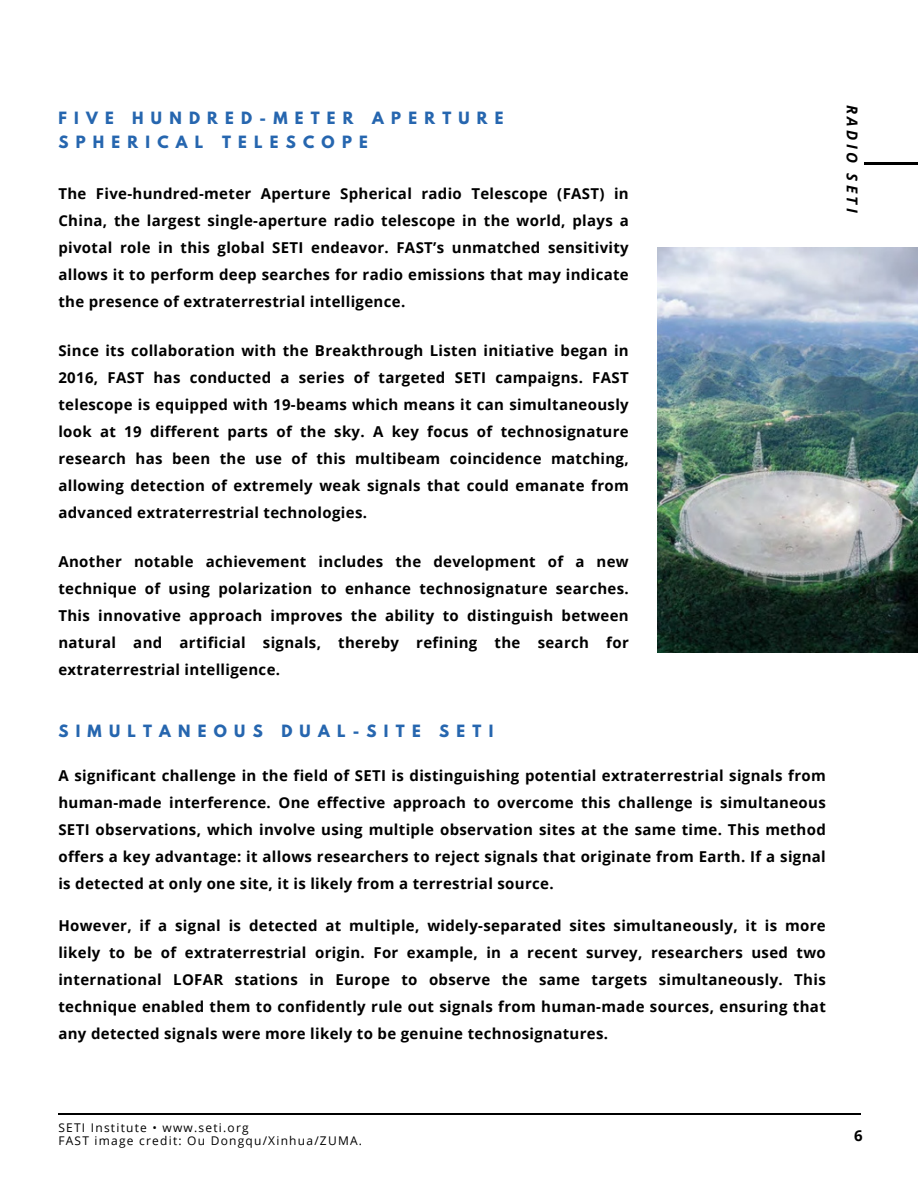
<style>
.page{position:relative;width:918px;height:1188px;background:#fff}
.page>*{position:absolute;margin:0;border:0;box-sizing:border-box;transform-origin:0 0}
.t1{font:700 15px/27px "Open Sans";letter-spacing:.02em;color:#000;text-align:justify}
.t2{font:700 15px/23.7px "League Spartan";letter-spacing:.485em;color:#2666af}
.t3{font:italic 700 15px "Open Sans";color:#000}
.t4{font:12px/13.5px "Open Sans";letter-spacing:.1em;color:#000}
</style>
<div class="page">
<img style="left:658px;top:248px;width:260px;height:405px">
<hr style="left:58px;top:1113px;width:803px;height:2px;background:#000">
<hr style="left:864px;top:162px;width:54px;height:2px;background:#000">
<p class="t2" style="left:58px;top:108px;width:447px">FIVE HUNDRED-METER APERTURE<br>SPHERICAL TELESCOPE</p>
<p class="t1" style="left:58px;top:179px;width:572px">The Five-hundred-meter Aperture Spherical radio Telescope (FAST) in China, the largest single-aperture radio telescope in the world, plays a pivotal role in this global SETI endeavor. FAST’s unmatched sensitivity allows it to perform deep searches for radio emissions that may indicate the presence of extraterrestrial intelligence.</p>
<p class="t1" style="left:58px;top:337px;width:572px">Since its collaboration with the Breakthrough Listen initiative began in 2016, FAST has conducted a series of targeted SETI campaigns. FAST telescope is equipped with 19-beams which means it can simultaneously look at 19 different parts of the sky. A key focus of technosignature research has been the use of this multibeam coincidence matching, allowing detection of extremely weak signals that could emanate from advanced extraterrestrial technologies.</p>
<p class="t1" style="left:58px;top:548px;width:572px">Another notable achievement includes the development of a new technique of using polarization to enhance technosignature searches.<br>This innovative approach improves the ability to distinguish between natural and artificial signals, thereby refining the search for extraterrestrial intelligence.</p>
<p class="t2" style="left:58px;top:721px;width:436px">SIMULTANEOUS DUAL-SITE SETI</p>
<p class="t1" style="left:58px;top:761px;width:769px">A significant challenge in the field of SETI is distinguishing potential extraterrestrial signals from human-made interference. One effective approach to overcome this challenge is simultaneous SETI observations, which involve using multiple observation sites at the same time. This method offers a key advantage: it allows researchers to reject signals that originate from Earth. If a signal is detected at only one site, it is likely from a terrestrial source.</p>
<p class="t1" style="left:58px;top:911px;width:769px">However, if a signal is detected at multiple, widely-separated sites simultaneously, it is more likely to be of extraterrestrial origin. For example, in a recent survey, researchers used two international LOFAR stations in Europe to observe the same targets simultaneously. This technique enabled them to confidently rule out signals from human-made sources, ensuring that any detected signals were more likely to be genuine technosignatures.</p>
<p class="t3" style="left:863px;top:105px;width:109px;rotate:90deg">RADIO SETI</p>
<p class="t4" style="left:58px;top:1120px;width:305px">SETI Institute • www.seti.org<br>FAST image credit: Ou Dongqu/Xinhua/ZUMA.</p>
<p class="t1" style="left:854px;top:1121px;width:10px">6</p>
</div>
